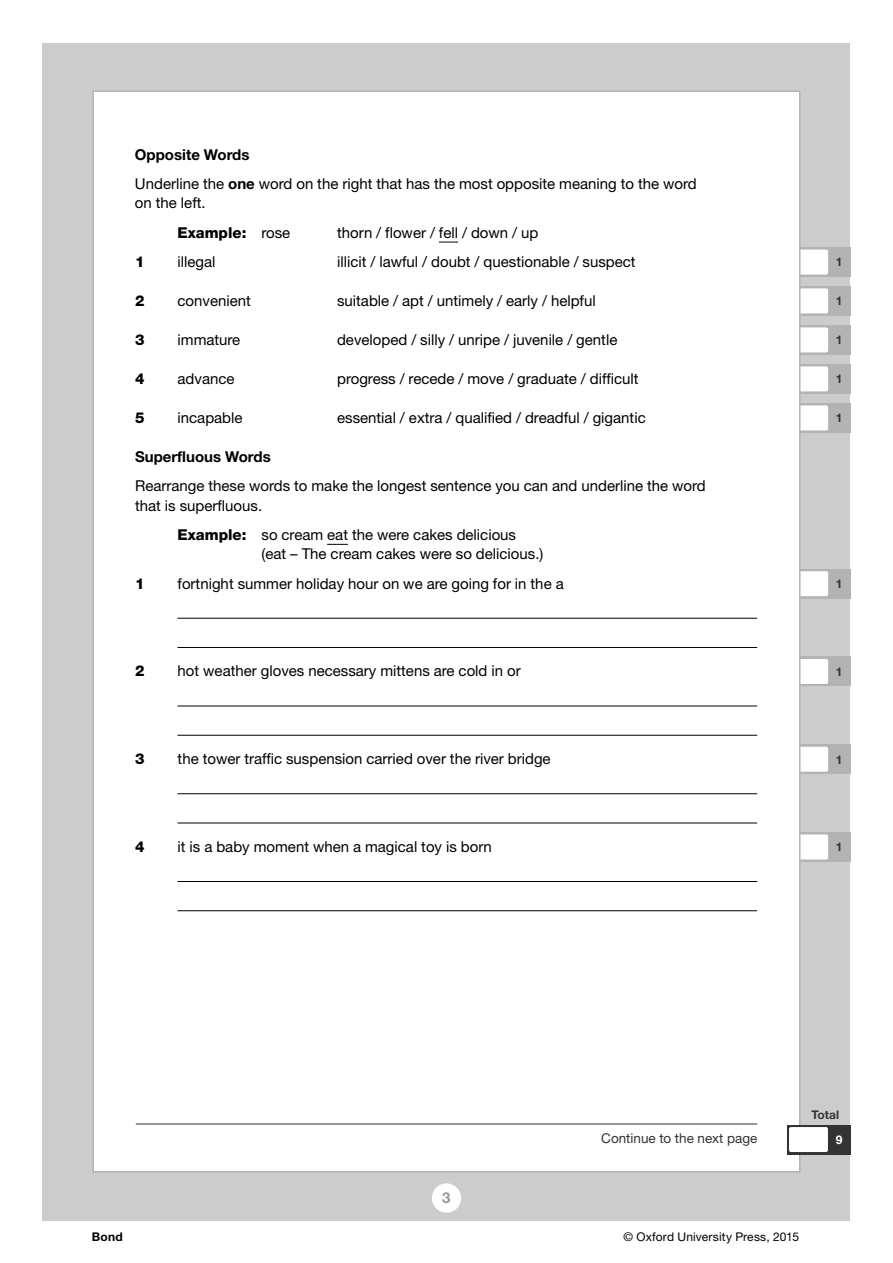
<style>
.page{position:relative;width:893px;height:1263px;background:#fff}
.page>*{position:absolute;margin:0;border:0;box-sizing:border-box;transform-origin:0 0}
.t1{font:15px/29.2px "Helvetica Neue LT Std";color:#000}
.t2{font:700 15px "Helvetica Neue LT Std";color:#000}
.t3{font:800 15px "Helvetica Neue LT Std";color:#000}
.t4{font:700 15px "Helvetica Neue LT Std";color:#999}
.t5{font:13.5px "Helvetica Neue LT Std";color:#333}
.t6{font:12px "Helvetica Neue LT Std";letter-spacing:.015em;color:#000}
.t7{font:700 12px "Helvetica Neue LT Std";color:#333}
.t8{font:700 12px "Helvetica Neue LT Std";color:#000}
.t9{font:700 12px "Helvetica Neue LT Std";color:#fff}
.s1{font-weight:700}
.s2{font-weight:800}
</style>
<div class="page">
<div style="left:43px;top:43px;width:807px;height:1177px;background:#ccc"></div>
<div style="left:785px;top:247px;width:65px;height:30px;background:#b3b3b3"></div>
<svg style="left:800px;top:250px;width:28px;height:25px"></svg>
<div style="left:785px;top:286px;width:65px;height:30px;background:#b3b3b3"></div>
<svg style="left:800px;top:288px;width:28px;height:25px"></svg>
<div style="left:785px;top:325px;width:65px;height:30px;background:#b3b3b3"></div>
<svg style="left:800px;top:327px;width:28px;height:25px"></svg>
<div style="left:785px;top:364px;width:65px;height:30px;background:#b3b3b3"></div>
<svg style="left:800px;top:366px;width:28px;height:25px"></svg>
<div style="left:785px;top:403px;width:65px;height:30px;background:#b3b3b3"></div>
<svg style="left:800px;top:405px;width:28px;height:25px"></svg>
<div style="left:785px;top:569px;width:65px;height:29px;background:#b3b3b3"></div>
<svg style="left:800px;top:571px;width:28px;height:25px"></svg>
<div style="left:785px;top:657px;width:65px;height:29px;background:#b3b3b3"></div>
<svg style="left:800px;top:659px;width:28px;height:25px"></svg>
<div style="left:785px;top:832px;width:65px;height:30px;background:#b3b3b3"></div>
<svg style="left:800px;top:834px;width:28px;height:25px"></svg>
<div style="left:785px;top:745px;width:65px;height:29px;background:#b3b3b3"></div>
<svg style="left:800px;top:747px;width:28px;height:25px"></svg>
<div style="left:92px;top:90px;width:708px;height:1082px;background:#fff;border:2px solid #b3b3b3"></div>
<div style="left:432px;top:1183px;width:29px;height:30px;background:#fff;border-radius:50%"></div>
<svg style="left:439px;top:242px;width:19px;height:1px"></svg>
<svg style="left:327px;top:544px;width:21px;height:1px"></svg>
<hr style="left:177px;top:618px;width:580px;height:1px;background:#000">
<hr style="left:177px;top:647px;width:580px;height:1px;background:#000">
<hr style="left:177px;top:706px;width:580px;height:1px;background:#000">
<hr style="left:177px;top:735px;width:580px;height:1px;background:#000">
<hr style="left:177px;top:793px;width:580px;height:1px;background:#000">
<hr style="left:177px;top:823px;width:580px;height:1px;background:#000">
<hr style="left:177px;top:881px;width:580px;height:1px;background:#000">
<hr style="left:177px;top:910px;width:580px;height:1px;background:#000">
<hr style="left:136px;top:1124px;width:621px;height:1px;background:#333">
<div style="left:787px;top:1125px;width:63px;height:29px;background:#333"></div>
<div style="left:789px;top:1127px;width:39px;height:25px;background:#fff;border-radius:2px"></div>
<p class="t1" style="left:135px;top:139px;width:563px"><span class="s1">Opposite Words<br></span>Underline the <span class="s1">one</span> word on the right that has the most opposite meaning to the word</p>
<p class="t1" style="left:178px;top:188px;width:114px;text-indent:-43px">on the left.<br><span class="s2">Example:</span> rose</p>
<p class="t1" style="left:337px;top:217px;width:203px">thorn / flower / fell / down / up</p>
<p class="t3" style="left:135px;top:253px;width:11px">1</p>
<p class="t1" style="left:178px;top:247px;width:40px">illegal</p>
<p class="t1" style="left:337px;top:247px;width:300px">illicit / lawful / doubt / questionable / suspect</p>
<p class="t3" style="left:135px;top:292px;width:11px">2</p>
<p class="t1" style="left:178px;top:286px;width:75px">convenient</p>
<p class="t1" style="left:337px;top:286px;width:260px">suitable / apt / untimely / early / helpful</p>
<p class="t3" style="left:135px;top:331px;width:11px">3</p>
<p class="t1" style="left:178px;top:325px;width:64px">immature</p>
<p class="t1" style="left:337px;top:325px;width:282px">developed / silly / unripe / juvenile / gentle</p>
<p class="t3" style="left:135px;top:370px;width:11px">4</p>
<p class="t1" style="left:178px;top:364px;width:58px">advance</p>
<p class="t1" style="left:337px;top:364px;width:303px">progress / recede / move / graduate / difficult</p>
<p class="t3" style="left:135px;top:409px;width:11px">5</p>
<p class="t1" style="left:178px;top:403px;width:67px">incapable</p>
<p class="t1" style="left:337px;top:403px;width:310px">essential / extra / qualified / dreadful / gigantic</p>
<p class="t2" style="left:135px;top:447px;width:137px">Superfluous Words</p>
<p class="t1" style="left:135px;top:476px;width:572px;line-height:19.5px">Rearrange these words to make the longest sentence you can and underline the word that is superfluous.</p>
<p class="t1" style="left:262px;top:524px;width:283px;line-height:19.5px;text-indent:-84px"><span class="s2">Example:</span> so cream eat the were cakes delicious (eat – The cream cakes were so delicious.)</p>
<p class="t3" style="left:135px;top:574px;width:11px">1</p>
<p class="t1" style="left:178px;top:568px;width:388px">fortnight summer holiday hour on we are going for in the a</p>
<p class="t3" style="left:135px;top:662px;width:11px">2</p>
<p class="t1" style="left:178px;top:656px;width:345px">hot weather gloves necessary mittens are cold in or</p>
<p class="t3" style="left:135px;top:750px;width:11px">3</p>
<p class="t1" style="left:178px;top:744px;width:375px">the tower traffic suspension carried over the river bridge</p>
<p class="t3" style="left:135px;top:838px;width:11px">4</p>
<p class="t1" style="left:178px;top:832px;width:316px">it is a baby moment when a magical toy is born</p>
<p class="t7" style="left:836px;top:255px;width:8px">1</p>
<p class="t7" style="left:836px;top:293px;width:8px">1</p>
<p class="t7" style="left:836px;top:332px;width:8px">1</p>
<p class="t7" style="left:836px;top:371px;width:8px">1</p>
<p class="t7" style="left:836px;top:410px;width:8px">1</p>
<p class="t7" style="left:836px;top:576px;width:8px">1</p>
<p class="t7" style="left:836px;top:664px;width:8px">1</p>
<p class="t7" style="left:836px;top:752px;width:8px">1</p>
<p class="t7" style="left:836px;top:839px;width:8px">1</p>
<p class="t7" style="left:812px;top:1108px;width:29px">Total</p>
<p class="t4" style="left:442px;top:1189px;width:10px">3</p>
<p class="t5" style="left:601px;top:1130px;width:158px">Continue to the next page</p>
<p class="t9" style="left:836px;top:1132px;width:8px">9</p>
<p class="t8" style="left:92px;top:1229px;width:33px">Bond</p>
<p class="t6" style="left:623px;top:1229px;width:177px">© Oxford University Press, 2015</p>
</div>
